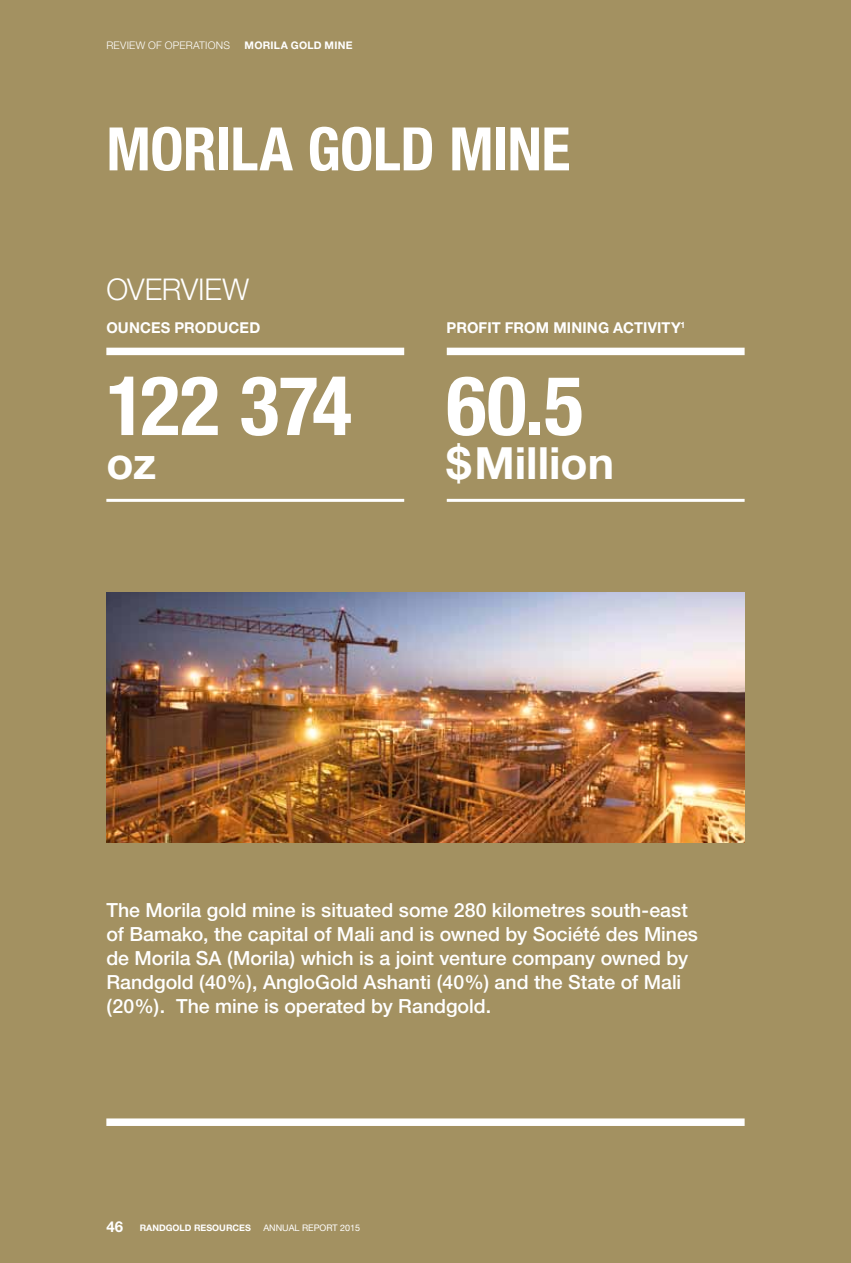
<style>
.page{position:relative;width:851px;height:1263px;background:#fff}
.page>*{position:absolute;margin:0;border:0;box-sizing:border-box;transform-origin:0 0}
.t1{font:700 condensed 82.5px "Helvetica Neue";letter-spacing:-.005em;color:#fff}
.t2{font:700 condensed 60px "Helvetica Neue";letter-spacing:-.01em;color:#fff}
.t3{font:700 44.4px "Helvetica Neue East A";color:#fff}
.t4{font:700 44.4px "Helvetica Neue";color:#fff}
.t5{font:300 30px "Helvetica Neue";letter-spacing:-.01em;color:#fff}
.t6{font:500 19.5px/24px "Helvetica Neue";color:#fff}
.t7{font:700 15px "Helvetica Neue";letter-spacing:.01em;color:#fff}
.t8{font:300 10.5px "Helvetica Neue";letter-spacing:.02em;color:#fff}
.t9{font:700 10.5px "Helvetica Neue";letter-spacing:.025em;color:#fff}
.t10{font:700 9px "Helvetica Neue";color:#fff}
.t11{font:9px "Helvetica Neue";color:#fff}
.t12{font:700 8.7px "Helvetica Neue";color:#fff}
.s1{font-size:15px}
</style>
<div class="page">
<div style="left:0;top:0;width:850px;height:1263px;background:#a39161"></div>
<div style="left:106px;top:348px;width:298px;height:7px;background:#fff"></div>
<div style="left:446px;top:348px;width:298px;height:7px;background:#fff"></div>
<hr style="left:106px;top:499px;width:298px;height:3px;background:#fff">
<hr style="left:446px;top:499px;width:298px;height:3px;background:#fff">
<div style="left:106px;top:1118px;width:638px;height:8px;background:#fff"></div>
<img style="left:106px;top:592px;width:638px;height:251px">
<p class="t8" style="left:106px;top:39px;width:87px">REVIEW OF OPERATIONS</p>
<p class="t9" style="left:244px;top:38px;width:109px">MORILA GOLD MI NE</p>
<h2 class="t2" style="left:106px;top:99px;width:465px">MORILA GOLD MINE</h2>
<h3 class="t5" style="left:106px;top:271px;width:121px">OVERVIEW</h3>
<p class="t7" style="left:106px;top:318px;width:154px">OUNCES PRODUCED</p>
<p class="t12" style="left:680px;top:320px;width:6px">1</p>
<p class="t7" style="left:446px;top:318px;width:40px">PROFIT</p>
<p class="t7" style="left:505px;top:318px;width:177px">FROM MI NING ACTIVITY</p>
<h1 class="t1" style="left:106px;top:337px;width:247px">122 374</h1>
<h3 class="t4" style="left:106px;top:436px;width:51px">OZ</h3>
<h1 class="t1" style="left:446px;top:337px;width:138px">60.5</h1>
<h3 class="t3" style="left:446px;top:436px;width:169px">$Million</h3>
<p class="t6" style="left:106px;top:898px;width:593px">The Morila gold mine is situated some 280 kilometres south-east of Bamako, the capital of Mali and is owned by Société des Mines de Morila SA (Morila) which is a joint venture company owned by Randgold (40%), AngloGold Ashanti (40%) and the State of Mali (20%). The mine is operated by Randgold.</p>
<p class="t10" style="left:106px;top:1222px;width:146px"><span class="s1">46</span> RANDGOLD RESOURCES</p>
<p class="t11" style="left:263px;top:1220px;width:98px">ANNUAL REPORT 2015</p>
</div>
